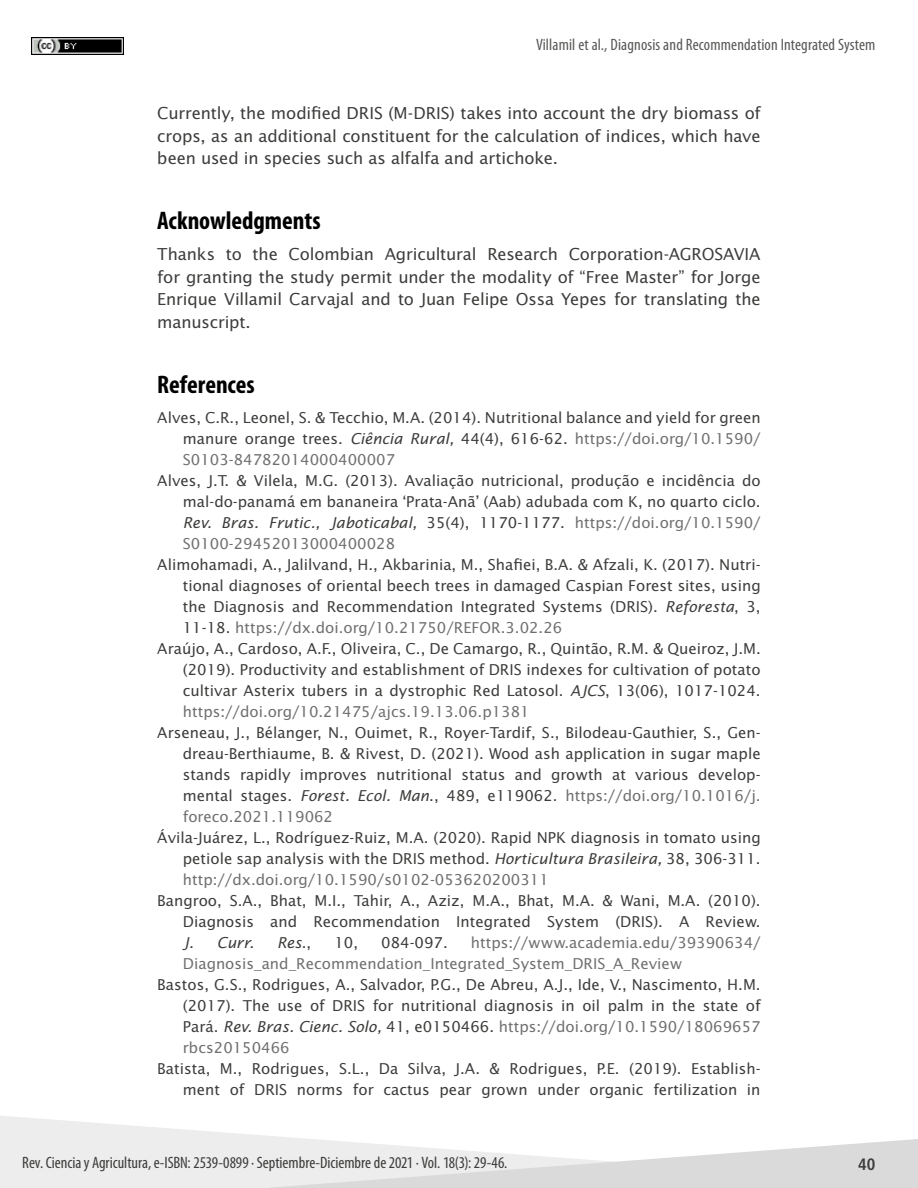
<style>
.page{position:relative;width:918px;height:1188px;background:#fff}
.page>*{position:absolute;margin:0;border:0;box-sizing:border-box;transform-origin:0 0}
.t1{font:700 condensed 25.5px "Myriad Pro";color:#000}
.t2{font:16.5px/22.5px "Lucida Sans Std";letter-spacing:-.01em;color:#3c3c3b;text-align:justify}
.t3{font:condensed 16.5px "Myriad Pro";letter-spacing:-.005em;color:#3c3c3b}
.t4{font:condensed 16.5px "Myriad Pro";letter-spacing:.01em;color:#575756}
.t5{font:700 condensed 16.5px "Frutiger LT Std";color:#3c3c3b}
.t6{font:15px/21px "Lucida Sans Std";color:#3c3c3b;text-align:justify}
.t7{font:15px/21px "Lucida Sans Std";color:#706f6f}
.t8{font:italic 15px "Lucida Sans Std";color:#3c3c3b}
.s1{font-style:italic}
.s2{color:#706f6f}
.s3{color:#3c3c3b}
.s4{font-style:normal}
</style>
<div class="page">
<svg style="left:0;top:1116px;width:305px;height:72px;fill:#ededed"></svg>
<svg style="left:269px;top:1139px;width:649px;height:49px"></svg>
<img style="left:31px;top:38px;width:92px;height:17px">
<p class="t4" style="left:536px;top:35px;width:341px">Villamil et al., Diagnosis and Recommendation Integrated System</p>
<p class="t2" style="left:157px;top:102px;width:605px">Currently, the modified DRIS (M-DRIS) takes into account the dry biomass of crops, as an additional constituent for the calculation of indices, which have been used in species such as alfalfa and artichoke.</p>
<h1 class="t1" style="left:157px;top:205px;width:165px">Acknowledgments</h1>
<p class="t2" style="left:157px;top:243px;width:605px">Thanks to the Colombian Agricultural Research Corporation-AGROSAVIA for granting the study permit under the modality of “Free Master” for Jorge Enrique Villamil Carvajal and to Juan Felipe Ossa Yepes for translating the manuscript.</p>
<h1 class="t1" style="left:157px;top:369px;width:99px">References</h1>
<p class="t6" style="left:183px;top:407px;width:579px;text-indent:-26px">Alves, C.R., Leonel, S. &amp; Tecchio, M.A. (2014). Nutritional balance and yield for green manure orange trees. <span class="s1">Ciência Rural,</span> 44(4), 616-62. <span class="s2">https://doi.org/10.1590/ S0103-84782014000400007</span></p>
<p class="t6" style="left:183px;top:470px;width:579px;text-indent:-26px">Alves, J.T. &amp; Vilela, M.G. (2013). Avaliação nutricional, produção e incidência do mal-do-panamá em bananeira ‘Prata-Anã’ (Aab) adubada com K, no quarto ciclo.<br><span class="s1">Rev. Bras. Frutic., Jaboticabal,</span> 35(4), 1170-1177. <span class="s2">https://doi.org/10.1590/ S0100-29452013000400028</span></p>
<p class="t6" style="left:157px;top:554px;width:605px">Alimohamadi, A., Jalilvand, H., Akbarinia, M., Shafiei, B.A. &amp; Afzali, K. (2017). Nutri-</p>
<p class="t6" style="left:183px;top:575px;width:579px">tional diagnoses of oriental beech trees in damaged Caspian Forest sites, using</p>
<p class="t6" style="left:183px;top:596px;width:579px">the Diagnosis and Recommendation Integrated Systems (DRIS). <span class="s1">Reforesta</span>, 3,</p>
<p class="t7" style="left:183px;top:617px;width:381px"><span class="s3">11-18.</span> https://dx.doi.org/10.21750/REFOR.3.02.26</p>
<p class="t6" style="left:157px;top:638px;width:605px">Araújo, A., Cardoso, A.F., Oliveira, C., De Camargo, R., Quintão, R.M. &amp; Queiroz, J.M.</p>
<p class="t6" style="left:183px;top:659px;width:579px">(2019). Productivity and establishment of DRIS indexes for cultivation of potato</p>
<p class="t6" style="left:183px;top:680px;width:579px">cultivar Asterix tubers in a dystrophic Red Latosol. <span class="s1">AJCS</span>, 13(06), 1017-1024.</p>
<p class="t7" style="left:183px;top:701px;width:348px">https://doi.org/10.21475/ajcs.19.13.06.p1381</p>
<p class="t6" style="left:183px;top:722px;width:579px;text-indent:-26px">Arseneau, J., Bélanger, N., Ouimet, R., Royer-Tardif, S., Bilodeau-Gauthier, S., Gen&shy;dreau-Berthiaume, B. &amp; Rivest, D. (2021). Wood ash application in sugar maple stands rapidly improves nutritional status and growth at various develop&shy;mental stages. <span class="s1">Forest. Ecol. Man</span>., 489, e119062. <span class="s2">https://doi.org/10.1016/j. foreco.2021.119062</span></p>
<p class="t6" style="left:183px;top:827px;width:579px;text-indent:-26px">Ávila-Juárez, L., Rodríguez-Ruiz, M.A. (2020). Rapid NPK diagnosis in tomato using petiole sap analysis with the DRIS method. <span class="s1">Horticultura Brasileira,</span> 38, 306-311. <span class="s2">http://dx.doi.org/10.1590/s0102-053620200311</span></p>
<p class="t6" style="left:157px;top:890px;width:605px;text-align:right">Bangroo, S.A., Bhat, M.I., Tahir, A., Aziz, M.A., Bhat, M.A. &amp; Wani, M.A. (2010).<br>Diagnosis and Recommendation Integrated System (DRIS). A Review.</p>
<p class="t8" style="left:183px;top:934px;width:73px">J. Curr.</p>
<p class="t8" style="left:277px;top:934px;width:36px">Res<span class="s4">.,</span></p>
<p class="t6" style="left:334px;top:932px;width:25px">10,</p>
<p class="t6" style="left:381px;top:932px;width:68px">084-097.</p>
<p class="t7" style="left:183px;top:932px;width:579px;text-indent:288px">https://www.academia.edu/39390634/<br>Diagnosis_and_Recommendation_Integrated_System_DRIS_A_Review</p>
<p class="t6" style="left:183px;top:974px;width:579px;text-indent:-26px">Bastos, G.S., Rodrigues, A., Salvador, P.G., De Abreu, A.J., Ide, V., Nascimento, H.M. (2017). The use of DRIS for nutritional diagnosis in oil palm in the state of Pará. <span class="s1">Rev. Bras. Cienc. Solo,</span> 41, e0150466. <span class="s2">https://doi.org/10.1590/18069657 rbcs20150466</span></p>
<p class="t6" style="left:157px;top:1058px;width:605px;text-align:right">Batista, M., Rodrigues, S.L., Da Silva, J.A. &amp; Rodrigues, P.E. (2019). Establish&shy;ment of DRIS norms for cactus pear grown under organic fertilization in</p>
<p class="t3" style="left:22px;top:1153px;width:487px">Rev. Ciencia y Agricultura, e-ISBN: 2539-0899 ∙ Septiembre-Diciembre de 2021 ∙ Vol. 18(3): 29-46.</p>
<p class="t5" style="left:858px;top:1154px;width:19px">40</p>
</div>
